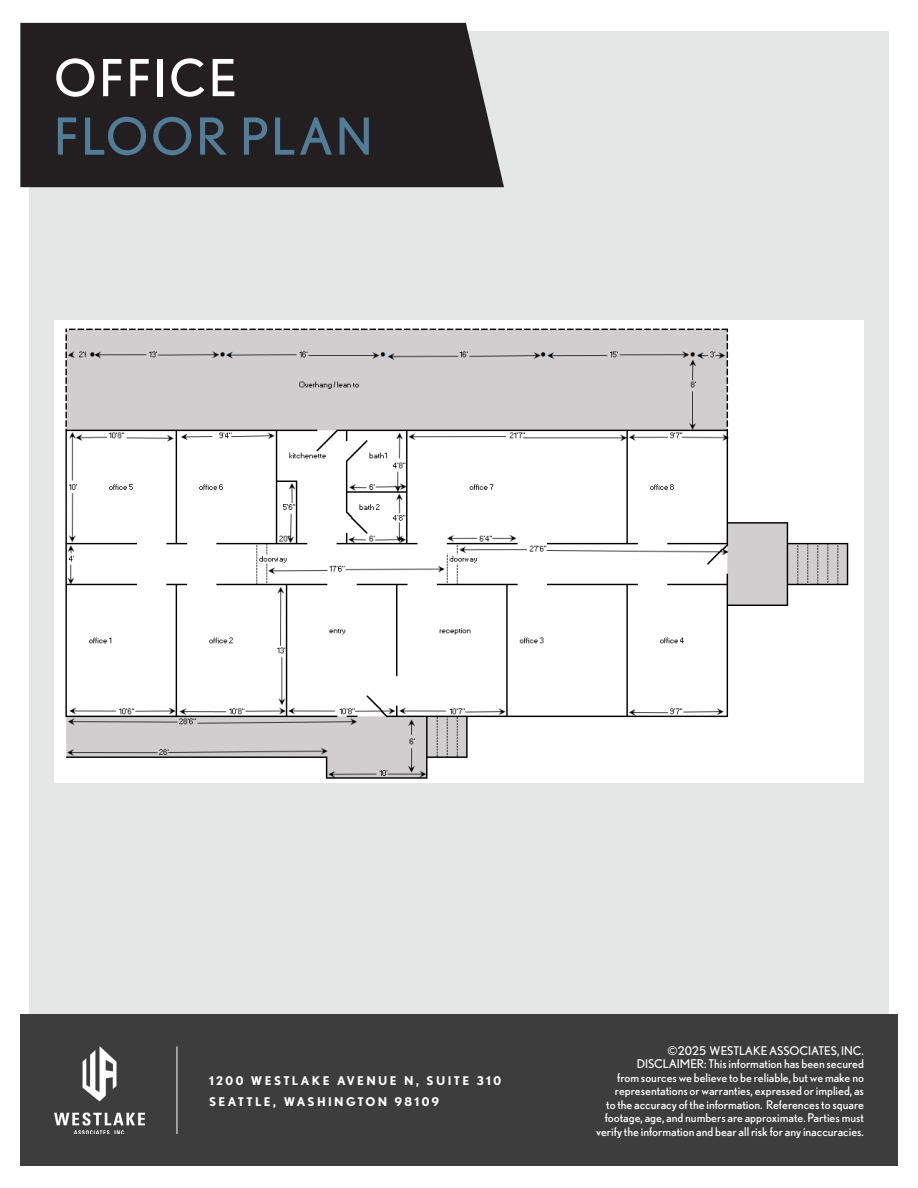
<style>
.page{position:relative;width:918px;height:1188px;background:#fff}
.page>*{position:absolute;margin:0;border:0;box-sizing:border-box;transform-origin:0 0}
.t1{font:51px "Nobel";letter-spacing:.05em;color:#517d98}
.t2{font:51px "Nobel";letter-spacing:.05em;color:#fff}
.t3{font:12px/13.5px "Nobel";color:#fff;text-align:right}
.t4{font:700 12px "Nobel";letter-spacing:.2em;color:#fff}
</style>
<div class="page">
<div style="left:29px;top:32px;width:860px;height:1124px;background:#e5e6e6"></div>
<div style="left:20px;top:1015px;width:878px;height:151px;background:#3d3d3d"></div>
<hr style="left:177px;top:1046px;width:1px;height:88px;background:#fff">
<img style="left:54px;top:320px;width:810px;height:462px">
<div style="left:20px;top:23px;width:484px;height:164px;background:#231f20"></div>
<img style="left:54px;top:1046px;width:91px;height:88px">
<p class="t2" style="left:54px;top:48px;width:185px">OFFICE</p>
<p class="t1" style="left:54px;top:107px;width:320px">FLOOR PLAN</p>
<p class="t4" style="left:209px;top:1073px;width:294px">1200 WESTLAKE AVENUE N, SUITE 310</p>
<p class="t4" style="left:209px;top:1094px;width:231px">SEATTLE, WASHINGTON 98109</p>
<p class="t3" style="left:668px;top:1043px;width:198px">©2025 WESTLAKE ASSOCIATES, INC.</p>
<p class="t3" style="left:596px;top:1057px;width:269px">DISCLAIMER: This information has been secured<br>from sources we believe to be reliable, but we make no representations or warranties, expressed or implied, as<br>to the accuracy of the information. References to square footage, age, and numbers are approximate. Parties must verify the information and bear all risk for any inaccuracies.</p>
</div>
